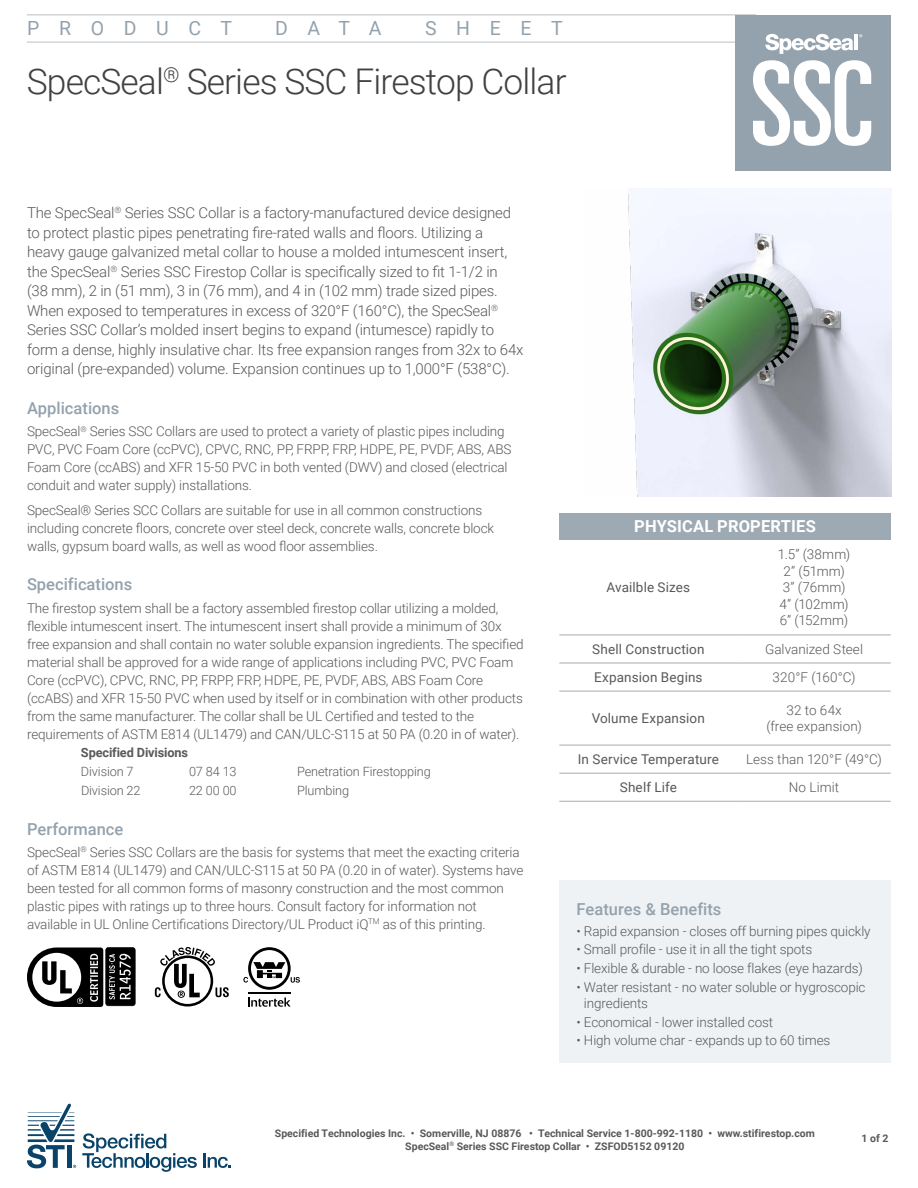
<style>
.page{position:relative;width:918px;height:1188px;background:#fff}
.page>*{position:absolute;margin:0;border:0;box-sizing:border-box;transform-origin:0 0}
.t1{font:300 35.4px "Roboto";letter-spacing:-.025em;color:#414042}
.t2{font:19.5px "Roboto";letter-spacing:1.005em;color:#94a2ad}
.t3{font:500 16.5px "Roboto";color:#94a2ad}
.t4{font:700 16.5px "Roboto";letter-spacing:.01em;color:#fff}
.t5{font:300 15px/19.5px "Roboto";letter-spacing:-.01em;color:#58595b}
.t6{font:300 13.5px/18px "Roboto";letter-spacing:-.01em;color:#58595b}
.t7{font:13.5px "Roboto";letter-spacing:.01em;color:#58595b}
.t8{font:300 13.5px/16.5px "Roboto";letter-spacing:.01em;color:#58595b}
.t9{font:300 12.75px "Roboto";letter-spacing:-.01em;color:#58595b}
.t10{font:700 12.75px "Roboto";letter-spacing:-.01em;color:#58595b}
.t11{font:700 10.5px/12.6px "Roboto";color:#58595b;text-align:center}
</style>
<div class="page">
<hr style="left:27px;top:15px;width:729px;height:1px;background:#bcbec0">
<hr style="left:27px;top:42px;width:729px;height:1px;background:#bcbec0">
<div style="left:736px;top:15px;width:155px;height:155px;background:#94a2ad"></div>
<svg style="left:765px;top:34px;width:88px;height:20px"></svg>
<hr style="left:854px;top:34px;width:4px;height:16px;background:#fff">
<svg style="left:753px;top:60px;width:118px;height:86px"></svg>
<svg style="left:27px;top:1103px;width:49px;height:65px"></svg>
<div style="left:67px;top:1145px;width:5px;height:23px;background:#0a436a"></div>
<svg style="left:82px;top:1133px;width:115px;height:39px"></svg>
<hr style="left:203px;top:1153px;width:3px;height:15px;background:#0a436a">
<svg style="left:208px;top:1157px;width:23px;height:11px"></svg>
<div style="left:559px;top:880px;width:332px;height:183px;background:#eff2f4"></div>
<img style="left:628px;top:188px;width:263px;height:309px">
<div style="left:559px;top:513px;width:332px;height:27px;background:#9daab4"></div>
<hr style="left:559px;top:635px;width:178px;height:1px;background:#a7a9ac">
<hr style="left:737px;top:635px;width:154px;height:1px;background:#a7a9ac">
<hr style="left:559px;top:663px;width:178px;height:1px;background:#a7a9ac">
<hr style="left:737px;top:663px;width:154px;height:1px;background:#a7a9ac">
<hr style="left:559px;top:691px;width:178px;height:1px;background:#a7a9ac">
<hr style="left:737px;top:691px;width:154px;height:1px;background:#a7a9ac">
<hr style="left:559px;top:745px;width:178px;height:1px;background:#a7a9ac">
<hr style="left:737px;top:745px;width:154px;height:1px;background:#a7a9ac">
<hr style="left:559px;top:773px;width:178px;height:1px;background:#a7a9ac">
<hr style="left:737px;top:773px;width:154px;height:1px;background:#a7a9ac">
<hr style="left:559px;top:801px;width:178px;height:1px;background:#a7a9ac">
<hr style="left:737px;top:801px;width:154px;height:1px;background:#a7a9ac">
<svg style="left:248px;top:998px;width:43px;height:9px"></svg>
<hr style="left:248px;top:993px;width:43px;height:1px;background:#000">
<svg style="left:243px;top:947px;width:57px;height:43px"></svg>
<svg style="left:27px;top:947px;width:109px;height:60px"></svg>
<div style="left:162px;top:955px;width:51px;height:52px;border:3px solid #000;border-radius:50%"></div>
<svg style="left:155px;top:947px;width:74px;height:51px"></svg>
<h2 class="t2" style="left:27px;top:15px;width:206px">PRODUCT</h2>
<h2 class="t2" style="left:275px;top:15px;width:108px">DATA</h2>
<h2 class="t2" style="left:425px;top:15px;width:139px">SHEET</h2>
<h1 class="t1" style="left:27px;top:57px;width:541px">SpecSeal<sup>®</sup> Series SSC Firestop Collar</h1>
<p class="t5" style="left:27px;top:203px;width:498px">The SpecSeal<sup>®</sup> Series SSC Collar is a factory-manufactured device designed to protect plastic pipes penetrating fire-rated walls and floors. Utilizing a heavy gauge galvanized metal collar to house a molded intumescent insert, the SpecSeal<sup>®</sup> Series SSC Firestop Collar is specifically sized to fit 1-1/2 in<br>(38 mm), 2 in (51 mm), 3 in (76 mm), and 4 in (102 mm) trade sized pipes.<br>When exposed to temperatures in excess of 320°F (160°C), the SpecSeal<sup>® </sup>Series SSC Collar’s molded insert begins to expand (intumesce) rapidly to form a dense, highly insulative char. Its free expansion ranges from 32x to 64x original (pre-expanded) volume. Expansion continues up to 1,000°F (538°C).</p>
<p class="t3" style="left:27px;top:396px;width:94px">Applications</p>
<p class="t6" style="left:27px;top:422px;width:486px">SpecSeal<sup>®</sup> Series SSC Collars are used to protect a variety of plastic pipes including PVC, PVC Foam Core (ccPVC), CPVC, RNC, PP, FRPP, FRP, HDPE, PE, PVDF, ABS, ABS Foam Core (ccABS) and XFR 15-50 PVC in both vented (DWV) and closed (electrical conduit and water supply) installations.</p>
<p class="t6" style="left:27px;top:501px;width:469px">SpecSeal® Series SCC Collars are suitable for use in all common constructions including concrete floors, concrete over steel deck, concrete walls, concrete block walls, gypsum board walls, as well as wood floor assemblies.</p>
<p class="t3" style="left:27px;top:573px;width:107px">Specifications</p>
<p class="t6" style="left:27px;top:598px;width:498px">The firestop system shall be a factory assembled firestop collar utilizing a molded, flexible intumescent insert. The intumescent insert shall provide a minimum of 30x free expansion and shall contain no water soluble expansion ingredients. The specified material shall be approved for a wide range of applications including PVC, PVC Foam Core (ccPVC), CPVC, RNC, PP, FRPP, FRP, HDPE, PE, PVDF, ABS, ABS Foam Core (ccABS) and XFR 15-50 PVC when used by itself or in combination with other products from the same manufacturer. The collar shall be UL Certified and tested to the requirements of ASTM E814 (UL1479) and CAN/ULC-S115 at 50 PA (0.20 in of water).</p>
<p class="t10" style="left:81px;top:744px;width:109px">Specified Divisions</p>
<p class="t9" style="left:81px;top:763px;width:54px">Division 7</p>
<p class="t9" style="left:189px;top:763px;width:49px">07 84 13</p>
<p class="t9" style="left:297px;top:763px;width:135px">Penetration Firestopping</p>
<p class="t9" style="left:81px;top:782px;width:61px">Division 22</p>
<p class="t9" style="left:189px;top:782px;width:49px">22 00 00</p>
<p class="t9" style="left:297px;top:782px;width:54px">Plumbing</p>
<p class="t3" style="left:27px;top:817px;width:98px">Performance</p>
<p class="t6" style="left:27px;top:843px;width:498px">SpecSeal<sup>®</sup> Series SSC Collars are the basis for systems that meet the exacting criteria of ASTM E814 (UL1479) and CAN/ULC-S115 at 50 PA (0.20 in of water). Systems have been tested for all common forms of masonry construction and the most common plastic pipes with ratings up to three hours. Consult factory for information not available in UL Online Certifications Directory/UL Product iQ<sup>TM</sup> as of this printing.</p>
<p class="t4" style="left:634px;top:515px;width:183px">PHYSICAL PROPERTIES</p>
<p class="t7" style="left:607px;top:578px;width:85px">Availble Sizes</p>
<p class="t8" style="left:778px;top:546px;width:74px">1.5” (38mm)<br>2” (51mm)<br>3” (76mm)<br>4” (102mm)<br>6” (152mm)</p>
<p class="t7" style="left:592px;top:640px;width:114px">Shell Construction</p>
<p class="t6" style="left:765px;top:639px;width:100px">Galvanized Steel</p>
<p class="t7" style="left:594px;top:668px;width:110px">Expansion Begins</p>
<p class="t6" style="left:773px;top:668px;width:85px">320°F (160°C)</p>
<p class="t7" style="left:592px;top:709px;width:115px">Volume Expansion</p>
<p class="t6" style="left:766px;top:701px;width:97px;line-height:16.5px;text-align:center">32 to 64x<br>(free expansion)</p>
<p class="t7" style="left:578px;top:750px;width:143px">In Service Temperature</p>
<p class="t6" style="left:746px;top:750px;width:137px">Less than 120°F (49°C)</p>
<p class="t7" style="left:620px;top:778px;width:59px">Shelf Life</p>
<p class="t6" style="left:789px;top:778px;width:52px">No Limit</p>
<p class="t3" style="left:577px;top:897px;width:146px">Features &amp; Benefits</p>
<p class="t6" style="left:577px;top:921px;width:296px">• Rapid expansion - closes off burning pipes quickly</p>
<p class="t6" style="left:577px;top:940px;width:237px">• Small profile - use it in all the tight spots</p>
<p class="t6" style="left:577px;top:959px;width:288px">• Flexible &amp; durable - no loose flakes (eye hazards)</p>
<p class="t6" style="left:584px;top:978px;width:283px;line-height:16.5px;text-indent:-7px">• Water resistant - no water soluble or hygroscopic ingredients</p>
<p class="t6" style="left:577px;top:1012px;width:198px">• Economical - lower installed cost</p>
<p class="t6" style="left:577px;top:1031px;width:255px">• High volume char - expands up to 60 times</p>
<p class="t11" style="left:275px;top:1127px;width:541px">Specified Technologies Inc. • Somerville, NJ 08876 • Technical Service 1-800-992-1180 • www.stifirestop.com<br>SpecSeal<sup>®</sup> Series SSC Firestop Collar • ZSFOD5152 09120</p>
<p class="t11" style="left:862px;top:1131px;width:28px">1 of 2</p>
</div>
